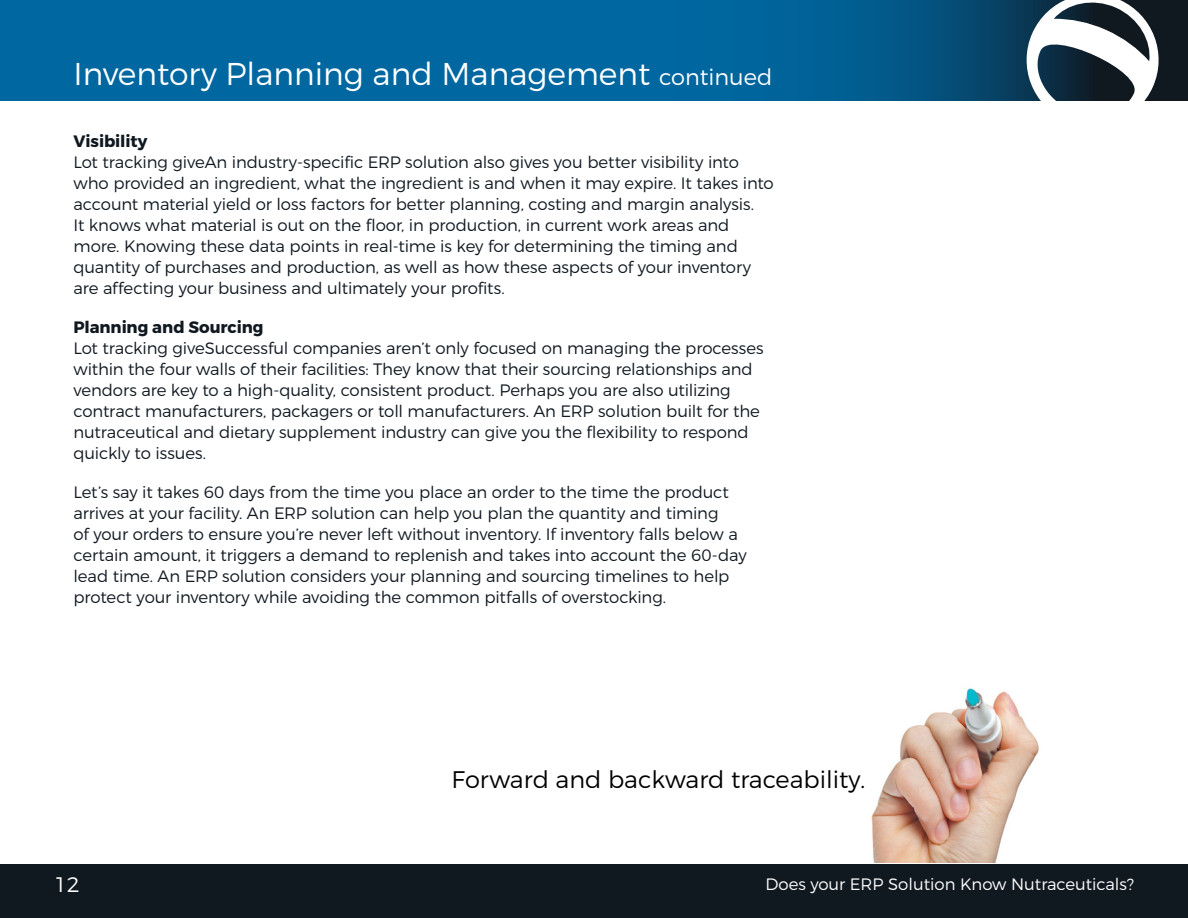
<style>
.page{position:relative;width:1188px;height:918px;background:#fff}
.page>*{position:absolute;margin:0;border:0;box-sizing:border-box;transform-origin:0 0}
.Page_Header{font:300 31.5px "Montserrat";color:#fff}
.t1{font:300 24px "Montserrat";color:#000}
.t2{font:300 21px "Montserrat";color:#fff}
.Body{font:300 16.5px/21px "Montserrat";letter-spacing:-.01em;color:#101820}
.t3{font:300 16.5px "Montserrat";color:#fff}
.s1{font-size:22.5px}
.s2{font-weight:700}
</style>
<div class="page">
<div style="left:0;top:864px;width:1188px;height:54px;background:#101820"></div>
<svg style="left:0;top:0;width:1017px;height:100px;background:#006298"></svg>
<svg style="left:1017px;top:0;width:151px;height:101px"></svg>
<img style="left:871px;top:688px;width:168px;height:174px">
<p class="Page_Header" style="left:74px;top:54px;width:700px">Inventory Planning and Management <span class="s1">continued</span></p>
<p class="Body" style="left:74px;top:130px;width:702px"><span class="s2">Visibility<br></span>Lot tracking giveAn industry-specific ERP solution also gives you better visibility into who provided an ingredient, what the ingredient is and when it may expire. It takes into account material yield or loss factors for better planning, costing and margin analysis.<br>It knows what material is out on the floor, in production, in current work areas and more. Knowing these data points in real-time is key for determining the timing and quantity of purchases and production, as well as how these aspects of your inventory are affecting your business and ultimately your profits.</p>
<p class="Body" style="left:74px;top:316px;width:692px"><span class="s2">Planning and Sourcing<br></span>Lot tracking giveSuccessful companies aren’t only focused on managing the processes within the four walls of their facilities: They know that their sourcing relationships and vendors are key to a high-quality, consistent product. Perhaps you are also utilizing contract manufacturers, packagers or toll manufacturers. An ERP solution built for the nutraceutical and dietary supplement industry can give you the flexibility to respond quickly to issues.</p>
<p class="Body" style="left:74px;top:481px;width:675px">Let’s say it takes 60 days from the time you place an order to the time the product arrives at your facility. An ERP solution can help you plan the quantity and timing<br>of your orders to ensure you’re never left without inventory. If inventory falls below a certain amount, it triggers a demand to replenish and takes into account the 60-day lead time. An ERP solution considers your planning and sourcing timelines to help protect your inventory while avoiding the common pitfalls of overstocking.</p>
<p class="t1" style="left:452px;top:764px;width:415px">Forward and backward traceability.</p>
<p class="t2" style="left:54px;top:872px;width:27px">12</p>
<p class="t3" style="left:765px;top:874px;width:370px">Does your ERP Solution Know Nutraceuticals?</p>
</div>
